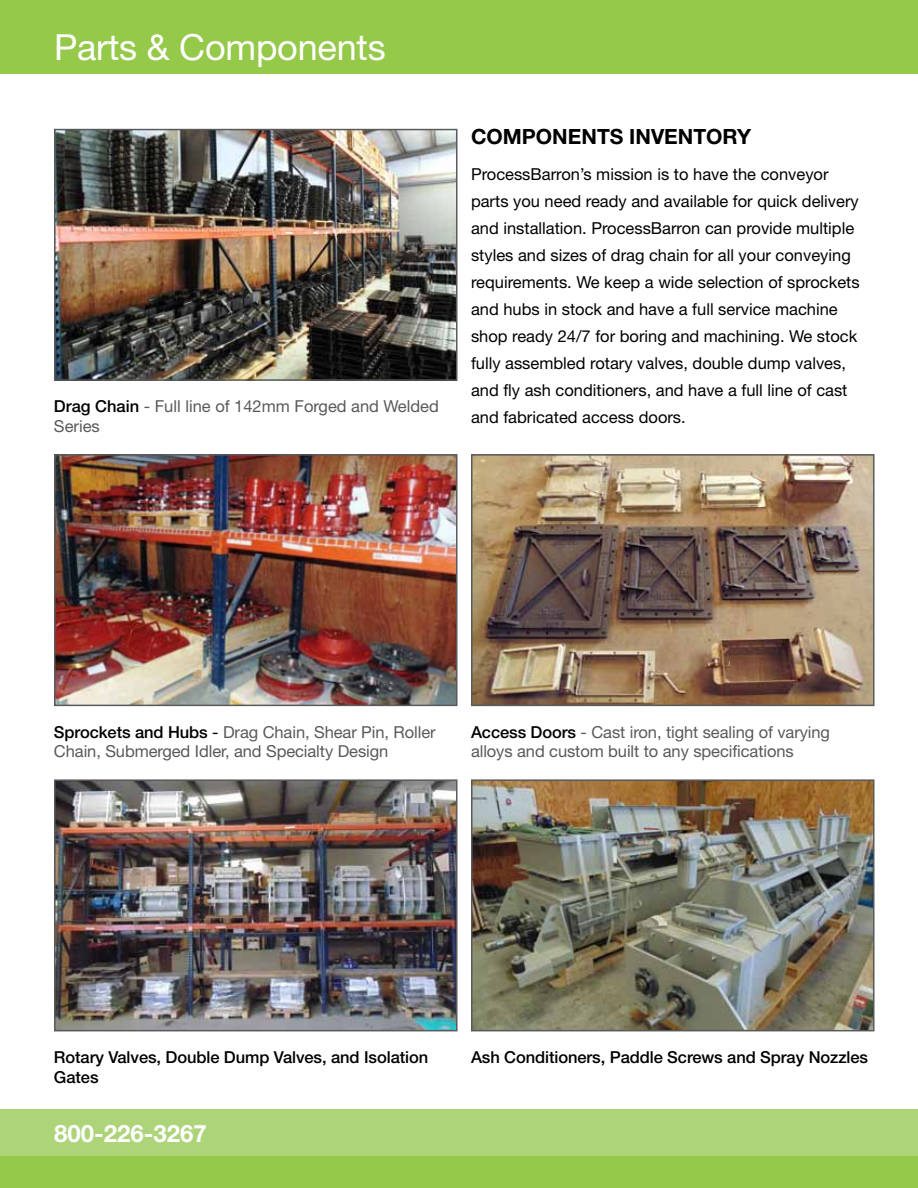
<style>
.page{position:relative;width:918px;height:1188px;background:#fff}
.page>*{position:absolute;margin:0;border:0;box-sizing:border-box;transform-origin:0 0}
.t1{font:36px "Helvetica Neue LT Std";letter-spacing:-.005em;color:#fff}
.t2{font:700 24px "Helvetica Neue LT Std";color:#fff}
.t3{font:700 21px "Helvetica Neue LT Std";color:#000}
.t4{font:16.5px/27px "Helvetica Neue LT Std";color:#000}
.t5{font:16.5px/19.8px "Helvetica Neue LT Std";letter-spacing:-.005em;color:#58595b}
.t6{font:500 16.5px/19.8px "Helvetica Neue LT Std";letter-spacing:-.005em;color:#000}
.s1{font-weight:500;color:#000}
.s2{color:#000}
</style>
<div class="page">
<div style="left:0;top:1136px;width:918px;height:52px;background:#94c94a"></div>
<div style="left:0;top:1109px;width:918px;height:46px;background:#add478"></div>
<div style="left:0;top:0;width:918px;height:74px;background:#94c94a"></div>
<img style="left:57px;top:132px;width:398px;height:246px">
<div style="left:54px;top:129px;width:404px;height:252px;border:2px solid #58595b"></div>
<img style="left:57px;top:457px;width:398px;height:246px">
<div style="left:54px;top:454px;width:404px;height:252px;border:2px solid #58595b"></div>
<img style="left:57px;top:782px;width:398px;height:246px">
<div style="left:54px;top:779px;width:404px;height:252px;border:2px solid #58595b"></div>
<img style="left:474px;top:782px;width:397px;height:246px">
<div style="left:471px;top:779px;width:403px;height:252px;border:2px solid #58595b"></div>
<img style="left:474px;top:457px;width:397px;height:246px">
<div style="left:471px;top:454px;width:403px;height:252px;border:2px solid #58595b"></div>
<h1 class="t1" style="left:54px;top:26px;width:333px">Parts &amp; Components</h1>
<p class="t5" style="left:54px;top:396px;width:386px"><span class="s1">Drag Chain</span> - Full line of 142mm Forged and Welded<br>Series</p>
<p class="t3" style="left:471px;top:123px;width:282px">COMPONENTS INVENTORY</p>
<p class="t4" style="left:471px;top:160px;width:390px">ProcessBarron’s mission is to have the conveyor parts you need ready and available for quick delivery and installation. ProcessBarron can provide multiple styles and sizes of drag chain for all your conveying requirements. We keep a wide selection of sprockets and hubs in stock and have a full service machine shop ready 24/7 for boring and machining. We stock fully assembled rotary valves, double dump valves, and fly ash conditioners, and have a full line of cast and fabricated access doors.</p>
<p class="t5" style="left:54px;top:722px;width:383px"><span class="s1">Sprockets and Hubs</span> <span class="s2">-</span> Drag Chain, Shear Pin, Roller<br>Chain, Submerged Idler, and Specialty Design</p>
<p class="t5" style="left:471px;top:722px;width:361px"><span class="s1">Access Doors</span> - Cast iron, tight sealing of varying alloys and custom built to any specifications</p>
<p class="t6" style="left:54px;top:1047px;width:376px">Rotary Valves, Double Dump Valves, and Isolation<br>Gates</p>
<h2 class="t2" style="left:54px;top:1119px;width:154px">800-226-3267</h2>
<p class="t6" style="left:471px;top:1047px;width:399px">Ash Conditioners, Paddle Screws and Spray Nozzles</p>
</div>
